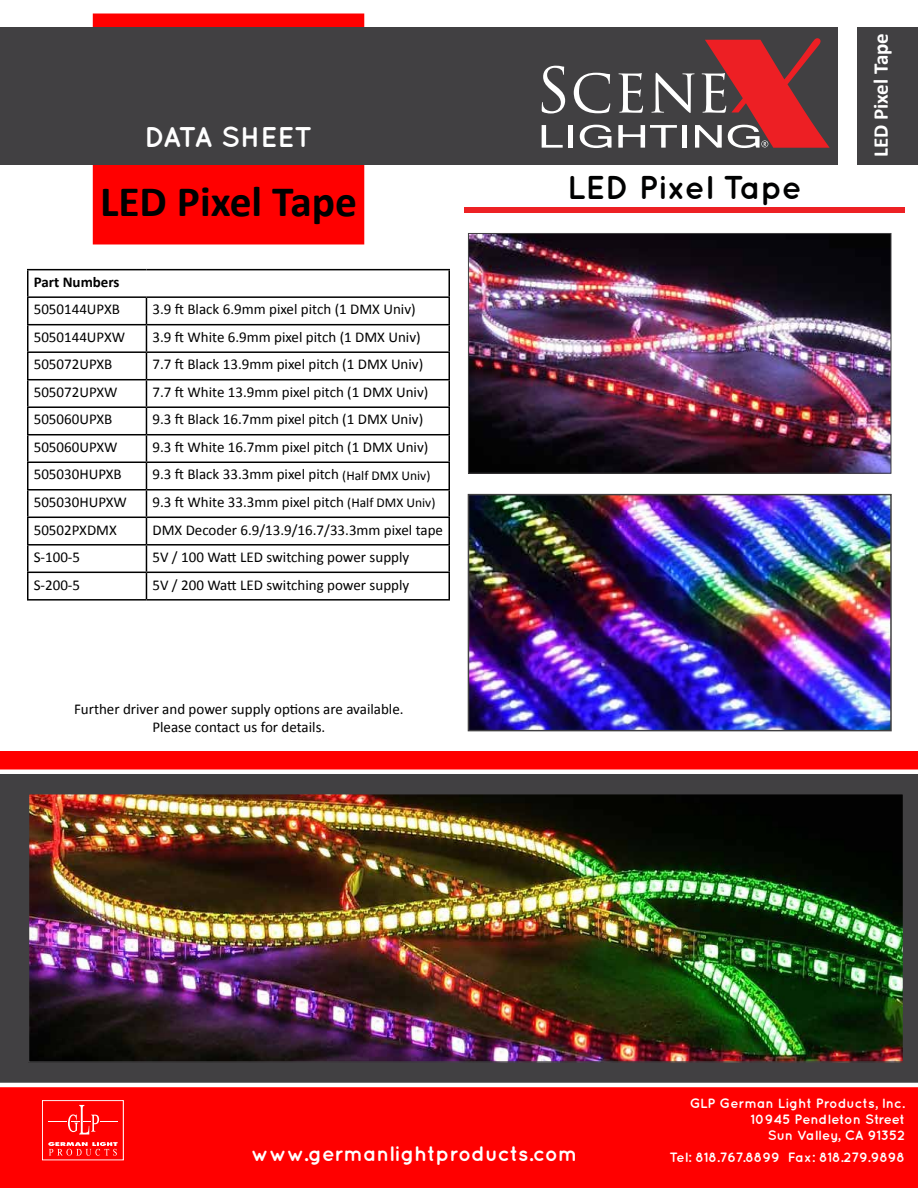
<style>
.page{position:relative;width:918px;height:1188px;background:#fff}
.page>*{position:absolute;margin:0;border:0;box-sizing:border-box;transform-origin:0 0}
.t1{font:61.05px "Trajan Pro";color:#fff}
.t2{font:700 43.5px "Calibri";color:#000}
.t3{font:34.2px "Gautami";color:#fff;scale:1.51 1}
.t4{font:700 33px "Quicksand";color:#000101}
.t5{font:700 28.5px "Quicksand";color:#fff}
.t6{font:700 21px "Quicksand";color:#fff}
.t7{font:700 21px "Calibri";color:#fff}
.t8{font:15px/18px "Calibri";color:#000;text-align:center}
.t9{font:700 15px "Calibri";color:#000}
.t10{font:700 13.5px/16.2px "Quicksand";color:#fff;text-align:right}
.s1{font-size:13.5px}
</style>
<div class="page">
<div style="left:93px;top:14px;width:271px;height:230px;background:#f00"></div>
<div style="left:0;top:28px;width:838px;height:137px;background:#414042"></div>
<div style="left:858px;top:28px;width:60px;height:137px;background:#414042"></div>
<div style="left:0;top:752px;width:918px;height:436px;background:#f00"></div>
<svg style="left:0;top:770px;width:918px;height:317px;background:#5b5a5c"></svg>
<svg style="left:705px;top:38px;width:125px;height:110px"></svg>
<div style="left:464px;top:207px;width:441px;height:5px;background:#ed2124"></div>
<div style="left:42px;top:1100px;width:82px;height:60px;border:1px solid #fff"></div>
<svg style="left:48px;top:1142px;width:70px;height:14px"></svg>
<svg style="left:49px;top:1105px;width:68px;height:29px"></svg>
<img style="left:31px;top:796px;width:870px;height:264px">
<div style="left:28px;top:793px;width:876px;height:270px;border:2px solid #414042"></div>
<hr style="left:27px;top:269px;width:119px;height:1px;background:#000">
<hr style="left:146px;top:269px;width:304px;height:1px;background:#000">
<hr style="left:448px;top:270px;width:2px;height:26px;background:#000">
<hr style="left:27px;top:296px;width:119px;height:2px;background:#000">
<hr style="left:146px;top:296px;width:304px;height:2px;background:#000">
<hr style="left:448px;top:298px;width:2px;height:26px;background:#000">
<hr style="left:27px;top:324px;width:119px;height:1px;background:#000">
<hr style="left:146px;top:324px;width:304px;height:1px;background:#000">
<hr style="left:448px;top:325px;width:2px;height:26px;background:#000">
<hr style="left:27px;top:351px;width:119px;height:2px;background:#000">
<hr style="left:146px;top:351px;width:304px;height:2px;background:#000">
<hr style="left:448px;top:353px;width:2px;height:26px;background:#000">
<hr style="left:27px;top:379px;width:119px;height:1px;background:#000">
<hr style="left:146px;top:379px;width:304px;height:1px;background:#000">
<hr style="left:448px;top:380px;width:2px;height:26px;background:#000">
<hr style="left:27px;top:406px;width:119px;height:2px;background:#000">
<hr style="left:146px;top:406px;width:304px;height:2px;background:#000">
<hr style="left:448px;top:408px;width:2px;height:26px;background:#000">
<hr style="left:27px;top:434px;width:119px;height:1px;background:#000">
<hr style="left:146px;top:434px;width:304px;height:1px;background:#000">
<hr style="left:448px;top:435px;width:2px;height:27px;background:#000">
<hr style="left:27px;top:462px;width:119px;height:1px;background:#000">
<hr style="left:146px;top:462px;width:304px;height:1px;background:#000">
<hr style="left:448px;top:463px;width:2px;height:26px;background:#000">
<hr style="left:27px;top:489px;width:119px;height:2px;background:#000">
<hr style="left:146px;top:489px;width:304px;height:2px;background:#000">
<hr style="left:448px;top:491px;width:2px;height:26px;background:#000">
<hr style="left:27px;top:517px;width:119px;height:1px;background:#000">
<hr style="left:146px;top:517px;width:304px;height:1px;background:#000">
<hr style="left:448px;top:518px;width:2px;height:26px;background:#000">
<hr style="left:27px;top:544px;width:119px;height:2px;background:#000">
<hr style="left:146px;top:544px;width:304px;height:2px;background:#000">
<hr style="left:448px;top:546px;width:2px;height:26px;background:#000">
<hr style="left:27px;top:572px;width:119px;height:1px;background:#000">
<svg style="left:27px;top:270px;width:1px;height:329px"></svg>
<hr style="left:146px;top:572px;width:304px;height:1px;background:#000">
<svg style="left:146px;top:298px;width:1px;height:301px"></svg>
<hr style="left:448px;top:573px;width:2px;height:26px;background:#000">
<hr style="left:27px;top:599px;width:119px;height:2px;background:#000">
<hr style="left:146px;top:599px;width:304px;height:2px;background:#000">
<img style="left:471px;top:497px;width:418px;height:231px">
<div style="left:468px;top:494px;width:424px;height:237px;border:2px solid #414042"></div>
<img style="left:470px;top:235px;width:419px;height:236px">
<div style="left:468px;top:233px;width:423px;height:240px;border:1px solid #414042"></div>
<h3 class="t5" style="left:144px;top:120px;width:170px">DATA SHEET</h3>
<h2 class="t2" style="left:100px;top:174px;width:259px">LED Pixel Tape</h2>
<p class="t9" style="left:34px;top:272px;width:87px">Part Numbers</p>
<p class="t8" style="left:34px;top:301px;width:88px">5050144UPXB</p>
<p class="t8" style="left:152px;top:301px;width:265px">3.9 ft Black 6.9mm pixel pitch (1 DMX Univ)</p>
<p class="t8" style="left:34px;top:328px;width:93px">5050144UPXW</p>
<p class="t8" style="left:152px;top:328px;width:270px">3.9 ft White 6.9mm pixel pitch (1 DMX Univ)</p>
<p class="t8" style="left:34px;top:356px;width:80px">505072UPXB</p>
<p class="t8" style="left:152px;top:356px;width:272px">7.7 ft Black 13.9mm pixel pitch (1 DMX Univ)</p>
<p class="t8" style="left:34px;top:383px;width:85px">505072UPXW</p>
<p class="t8" style="left:152px;top:383px;width:277px">7.7 ft White 13.9mm pixel pitch (1 DMX Univ)</p>
<p class="t8" style="left:34px;top:411px;width:80px">505060UPXB</p>
<p class="t8" style="left:152px;top:411px;width:272px">9.3 ft Black 16.7mm pixel pitch (1 DMX Univ)</p>
<p class="t8" style="left:34px;top:438px;width:85px">505060UPXW</p>
<p class="t8" style="left:152px;top:438px;width:277px">9.3 ft White 16.7mm pixel pitch (1 DMX Univ)</p>
<p class="t8" style="left:34px;top:466px;width:90px">505030HUPXB</p>
<p class="t8" style="left:152px;top:466px;width:279px">9.3 ft Black 33.3mm pixel pitch <span class="s1">(Half DMX Univ)</span></p>
<p class="t8" style="left:34px;top:493px;width:95px">505030HUPXW</p>
<p class="t8" style="left:152px;top:493px;width:285px">9.3 ft White 33.3mm pixel pitch <span class="s1">(Half DMX Univ)</span></p>
<p class="t8" style="left:34px;top:521px;width:85px">50502PXDMX</p>
<p class="t8" style="left:152px;top:521px;width:292px">DMX Decoder 6.9/13.9/16.7/33.3mm pixel tape</p>
<p class="t8" style="left:34px;top:548px;width:48px">S-100-5</p>
<p class="t8" style="left:152px;top:548px;width:258px">5V / 100 Watt LED switching power supply</p>
<p class="t8" style="left:34px;top:576px;width:48px">S-200-5</p>
<p class="t8" style="left:152px;top:576px;width:258px">5V / 200 Watt LED switching power supply</p>
<p class="t8" style="left:74px;top:700px;width:331px">Further driver and power supply options are available.<br>Please contact us for details.</p>
<h1 class="t1" style="left:536px;top:52px;width:196px">SCENE</h1>
<h3 class="t3" style="left:538px;top:116px;width:150px">LIGHTING</h3>
<h3 class="t4" style="left:567px;top:167px;width:237px">LED Pixel Tape</h3>
<h3 class="t7" style="left:867px;top:157px;width:126px;rotate:-90deg">LED Pixel Tape</h3>
<h3 class="t6" style="left:251px;top:1141px;width:328px">www.germanlightproducts.com</h3>
<p class="t10" style="left:690px;top:1095px;width:217px">GLP German Light Products, Inc.<br>10945 Pendleton Street<br>Sun Valley, CA 91352</p>
<p class="t10" style="left:670px;top:1149px;width:237px">Tel: 818.767.8899 Fax: 818.279.9898</p>
</div>
